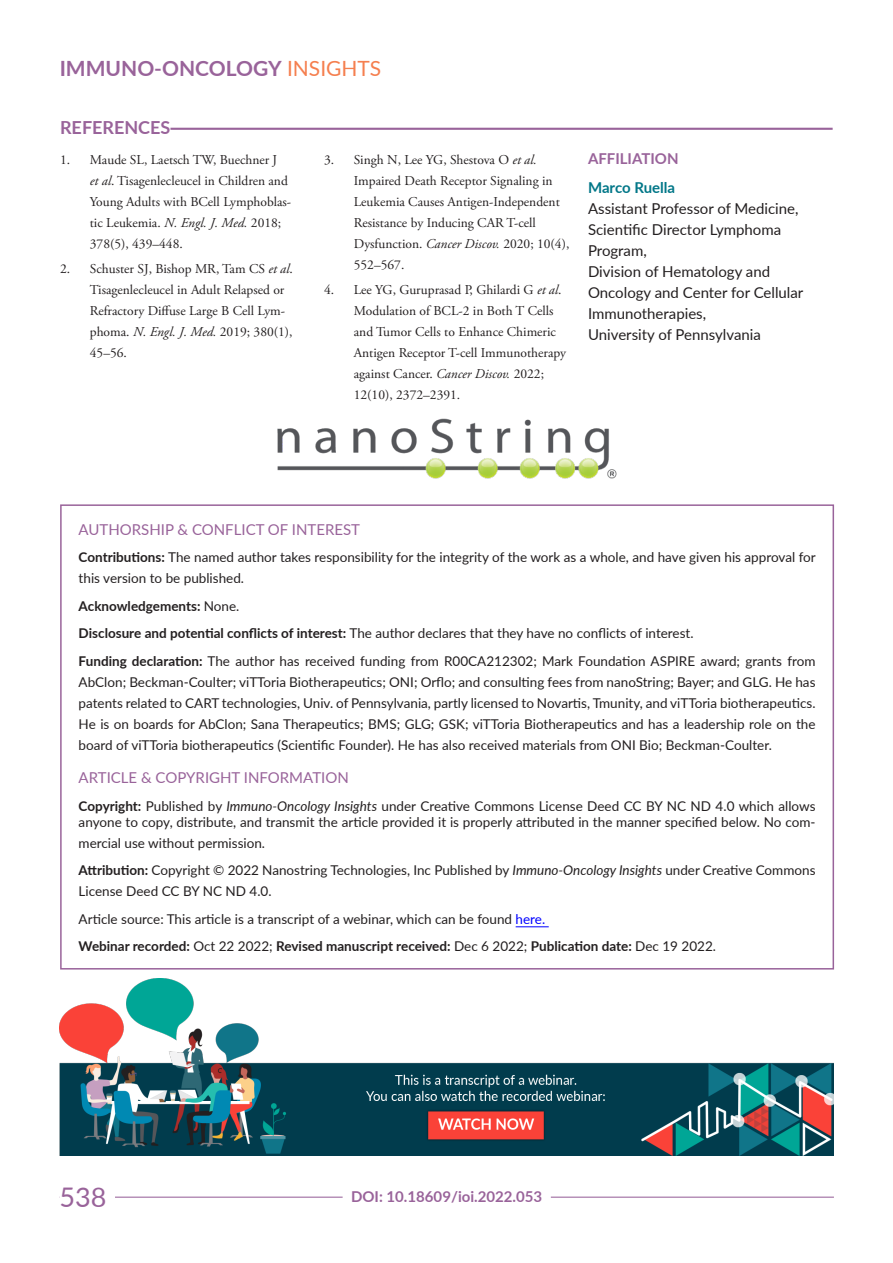
<style>
.page{position:relative;width:893px;height:1263px;background:#fff}
.page>*{position:absolute;margin:0;border:0;box-sizing:border-box;transform-origin:0 0}
.t1{font:27px "Lato";color:#99639a}
.t2{font:700 21px "Lato";color:#99639a}
.refhead{font:700 18px "Lato";color:#99639a}
.affiliations{font:15px/21px "Lato";color:#231f20}
.ackhead{font:15px "Lato";color:#99639a}
.affhead{font:700 15px "Lato";color:#99639a}
.ackbody{font:13.5px/21px "Lato";color:#231f20}
.t3{font:13.5px/21px "Adobe Garamond Pro";color:#231f20}
.ackbody-2{font:700 13.5px "Lato";color:#231f20}
.s1{font-weight:400;color:#f57f4f}
.s2{font-style:italic}
.s3{font-weight:700;color:#027788}
.s4{font-weight:700}
.s5{font-weight:400}
.s6{color:#00f}
</style>
<div class="page">
<hr style="left:60px;top:1196px;width:774px;height:2px;background:#99639a">
<div style="left:60px;top:1194px;width:55px;height:12px;background:#fff"></div>
<div style="left:343px;top:1185px;width:208px;height:17px;background:#fff"></div>
<img style="left:60px;top:979px;width:773px;height:176px">
<hr style="left:516px;top:926px;width:33px;height:1px;background:#00f">
<div style="left:60px;top:504px;width:774px;height:465px;border:2px solid #99639a"></div>
<img style="left:277px;top:418px;width:340px;height:61px">
<hr style="left:60px;top:128px;width:773px;height:2px;background:#99639a">
<div style="left:60px;top:121px;width:110px;height:13px;background:#fff"></div>
<h2 class="t2" style="left:60px;top:53px;width:323px">IMMUNO-ONCOLOGY <span class="s1">INSIGHTS</span></h2>
<p class="refhead" style="left:60px;top:114px;width:112px">REFERENCES</p>
<p class="t3" style="left:90px;top:149px;width:203px;text-indent:-30px">1. Maude SL, Laetsch TW, Buechner J<br><span class="s2">et al</span>. Tisagenlecleucel in Children and<br>Young Adults with BCell Lymphoblas&shy;tic Leukemia. <span class="s2">N. Engl. J. Med.</span> 2018;<br>378(5), 439–448.</p>
<p class="t3" style="left:90px;top:259px;width:205px;text-indent:-30px">2. Schuster SJ, Bishop MR, Tam CS <span class="s2">et al</span>.<br>Tisagenlecleucel in Adult Relapsed or<br>Refractory Diffuse Large B Cell Lym&shy;phoma. <span class="s2">N. Engl. J. Med.</span> 2019; 380(1),<br>45–56.</p>
<p class="t3" style="left:354px;top:149px;width:217px;text-indent:-30px">3. Singh N, Lee YG, Shestova O <span class="s2">et al.<br></span>Impaired Death Receptor Signaling in<br>Leukemia Causes Antigen-Independent<br>Resistance by Inducing CAR T-cell<br>Dysfunction. <span class="s2">Cancer Discov.</span> 2020; 10(4),<br>552–567.</p>
<p class="t3" style="left:354px;top:280px;width:214px;text-indent:-30px">4. Lee YG, Guruprasad P, Ghilardi G <span class="s2">et al</span>.<br>Modulation of BCL-2 in Both T Cells and Tumor Cells to Enhance Chimeric Antigen Receptor T-cell Immunotherapy against Cancer. <span class="s2">Cancer Discov.</span> 2022; 12(10), 2372–2391.</p>
<p class="affhead" style="left:588px;top:147px;width:92px">AFFILIATION</p>
<p class="affiliations" style="left:588px;top:176px;width:217px"><span class="s3">Marco Ruella<br></span>Assistant Professor of Medicine,<br>Scientific Director Lymphoma<br>Program,<br>Division of Hematology and<br>Oncology and Center for Cellular<br>Immunotherapies,<br>University of Pennsylvania</p>
<p class="ackhead" style="left:79px;top:519px;width:283px">AUTHORSHIP &amp; CONFLICT OF INTEREST</p>
<p class="ackbody" style="left:79px;top:546px;width:739px"><span class="s4">Contributions:</span> The named author takes responsibility for the integrity of the work as a whole, and have given his approval for this version to be published.</p>
<p class="ackbody-2" style="left:79px;top:596px;width:162px">Acknowledgements: <span class="s5">None.</span></p>
<p class="ackbody" style="left:79px;top:622px;width:616px"><span class="s4">Disclosure and potential conflicts of interest:</span> The author declares that they have no conflicts of interest.</p>
<p class="ackbody" style="left:79px;top:649px;width:738px;text-align:justify"><span class="s4">Funding declaration:</span> The author has received funding from R00CA212302; Mark Foundation ASPIRE award; grants from AbClon; Beckman-Coulter; viTToria Biotherapeutics; ONI; Orflo; and consulting fees from nanoString; Bayer; and GLG. He has patents related to CART technologies, Univ. of Pennsylvania, partly licensed to Novartis, Tmunity, and viTToria biotherapeutics.<br>He is on boards for AbClon; Sana Therapeutics; BMS; GLG; GSK; viTToria Biotherapeutics and has a leadership role on the board of viTToria biotherapeutics (Scientific Founder). He has also received materials from ONI Bio; Beckman-Coulter.</p>
<p class="ackhead" style="left:79px;top:767px;width:272px">ARTICLE &amp; COPYRIGHT INFORMATION</p>
<p class="ackbody" style="left:79px;top:797px;width:738px;line-height:16.2px"><span class="s4">Copyright:</span> Published by <span class="s2">Immuno-Oncology Insights</span> under Creative Commons License Deed CC BY NC ND 4.0 which allows anyone to copy, distribute, and transmit the article provided it is properly attributed in the manner specified below. No com-</p>
<p class="ackbody" style="left:79px;top:832px;width:188px">mercial use without permission.</p>
<p class="ackbody" style="left:79px;top:859px;width:738px"><span class="s4">Attribution:</span> Copyright © 2022 Nanostring Technologies, Inc Published by <span class="s2">Immuno-Oncology Insights</span> under Creative Commons<br>License Deed CC BY NC ND 4.0.</p>
<p class="ackbody" style="left:79px;top:908px;width:468px">Article source: This article is a transcript of a webinar, which can be found <span class="s6">here.</span></p>
<p class="ackbody-2" style="left:79px;top:936px;width:639px">Webinar recorded: <span class="s5">Oct 22 2022;</span> Revised manuscript received: <span class="s5">Dec 6 2022;</span> Publication date: <span class="s5">Dec 19 2022.</span></p>
<h1 class="t1" style="left:60px;top:1177px;width:48px">538</h1>
<p class="affhead" style="left:351px;top:1185px;width:193px">DOI: 10.18609/ioi.2022.053</p>
</div>
